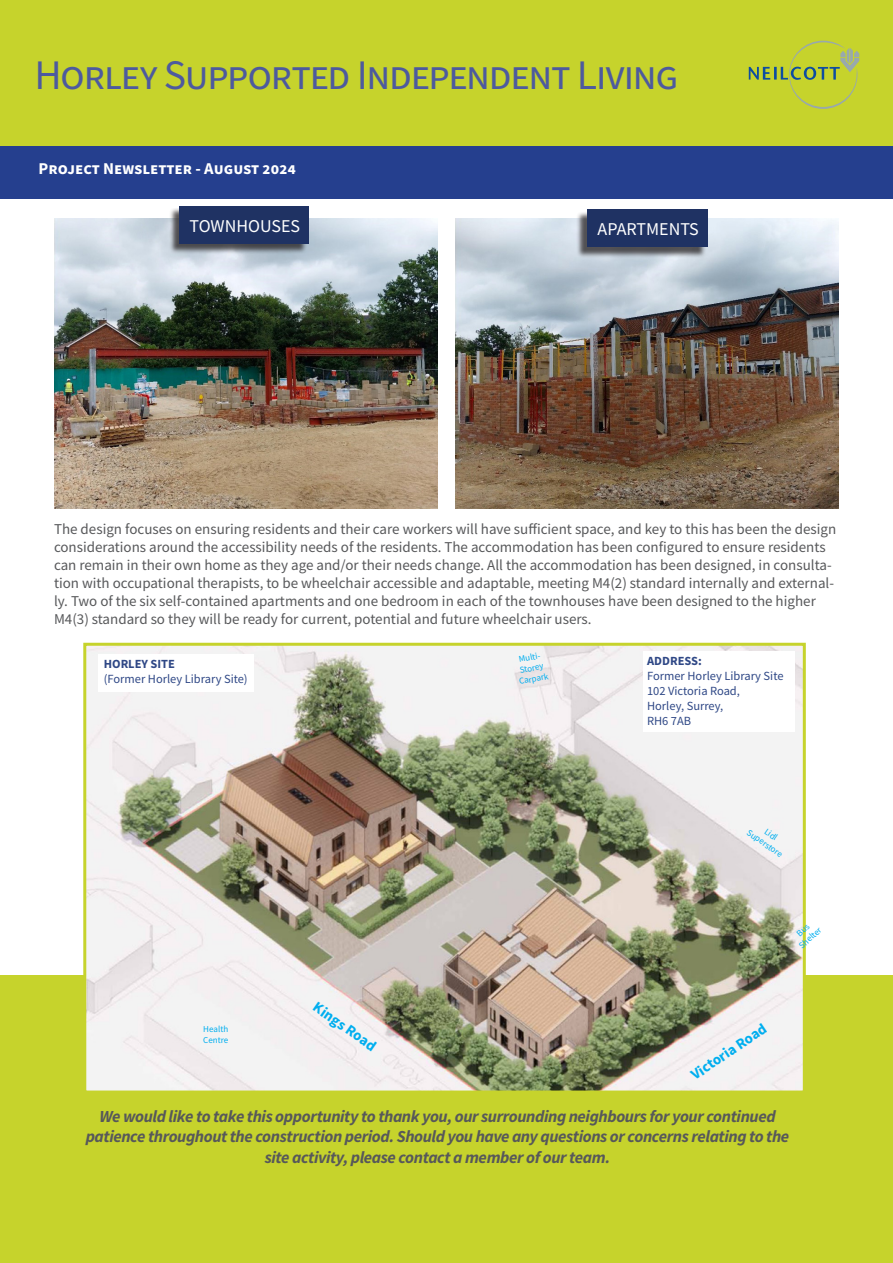
<style>
.page{position:relative;width:893px;height:1263px;background:#fff}
.page>*{position:absolute;margin:0;border:0;box-sizing:border-box;transform-origin:0 0}
.t1{font:42px "Source Sans Pro";letter-spacing:-.04em;color:#4d5a9e}
.t2{font:18px "Source Sans Pro";color:#fff}
.t3{font:italic 700 16.8px/20.2px "Source Sans Pro";letter-spacing:-.025em;color:#57585a;text-align:center}
.t4{font:700 16.5px "Source Sans Pro";color:#fff}
.t5{font:15px/18px "Source Sans Pro";color:#57585a}
.t6{font:700 15px "Source Sans Pro";color:#00aeef}
.t7{font:12.45px/15px "Source Sans Pro";color:#2f4886}
.t8{font:700 12.45px "Source Sans Pro";color:#2f4886}
.t9{font:9px/10.8px "Source Sans Pro";color:#00aeef;text-align:center}
</style>
<div class="page">
<div style="left:0;top:975px;width:893px;height:288px;background:#c6d32c"></div>
<img style="left:455px;top:219px;width:384px;height:289px">
<img style="left:54px;top:219px;width:383px;height:289px">
<div style="left:0;top:146px;width:893px;height:52px;background:#253f8e"></div>
<div style="left:0;top:0;width:893px;height:146px;background:#c6d32c"></div>
<svg style="left:749px;top:41px;width:110px;height:68px"></svg>
<img style="left:87px;top:647px;width:715px;height:442px">
<div style="left:83px;top:643px;width:723px;height:450px;border:3px solid #c6d32c"></div>
<div style="left:643px;top:651px;width:151px;height:81px;background:#fff"></div>
<div style="left:98px;top:654px;width:156px;height:38px;background:#fff"></div>
<div style="left:169px;top:208px;width:138px;height:47px;background:#231f20;opacity:.75"></div>
<div style="left:180px;top:206px;width:129px;height:38px;background:#1f3263"></div>
<div style="left:576px;top:211px;width:130px;height:47px;background:#231f20;opacity:.75"></div>
<div style="left:587px;top:210px;width:120px;height:37px;background:#1f3263"></div>
<h1 class="t1" style="left:34px;top:48px;width:646px">Horley Supported Independent Living</h1>
<p class="t4" style="left:39px;top:158px;width:259px">Project Newsletter - August 2024</p>
<p class="t2" style="left:189px;top:214px;width:112px">TOWNHOUSES</p>
<p class="t2" style="left:598px;top:218px;width:103px">APARTMENTS</p>
<p class="t5" style="left:54px;top:520px;width:784px">The design focuses on ensuring residents and their care workers will have sufficient space, and key to this has been the design considerations around the accessibility needs of the residents. The accommodation has been configured to ensure residents can remain in their own home as they age and/or their needs change. All the accommodation has been designed, in consulta&shy;tion with occupational therapists, to be wheelchair accessible and adaptable, meeting M4(2) standard internally and external&shy;ly. Two of the six self-contained apartments and one bedroom in each of the townhouses have been designed to the higher M4(3) standard so they will be ready for current, potential and future wheelchair users.</p>
<p class="t8" style="left:647px;top:652px;width:56px">ADDRESS:</p>
<p class="t7" style="left:647px;top:668px;width:138px">Former Horley Library Site<br>102 Victoria Road,<br>Horley, Surrey,<br>RH6 7AB</p>
<p class="t9" style="left:514px;top:655px;width:31px;rotate:-11deg">Multi-<br>Storey<br>Carpark</p>
<p class="t8" style="left:104px;top:655px;width:73px">HORLEY SITE</p>
<p class="t7" style="left:104px;top:671px;width:145px">(Former Horley Library Site)</p>
<p class="t9" style="left:203px;top:1023px;width:27px;text-align:left">Health<br>Centre</p>
<p class="t6" style="left:321px;top:997px;width:75px;rotate:35deg">Kings Road</p>
<p class="t9" style="left:768px;top:826px;width:17px;rotate:35deg">Lidl</p>
<p class="t9" style="left:751px;top:827px;width:42px;rotate:35deg">Superstore</p>
<p class="t9" style="left:789px;top:935px;width:30px;rotate:-42deg">Bus<br>Shelter</p>
<p class="t6" style="left:687px;top:1067px;width:89px;rotate:-34deg">Victoria Road</p>
<p class="t3" style="left:86px;top:1106px;width:705px">We would like to take this opportunity to thank you, our surrounding neighbours for your continued patience throughout the construction period. Should you have any questions or concerns relating to the site activity, please contact a member of our team.</p>
</div>
